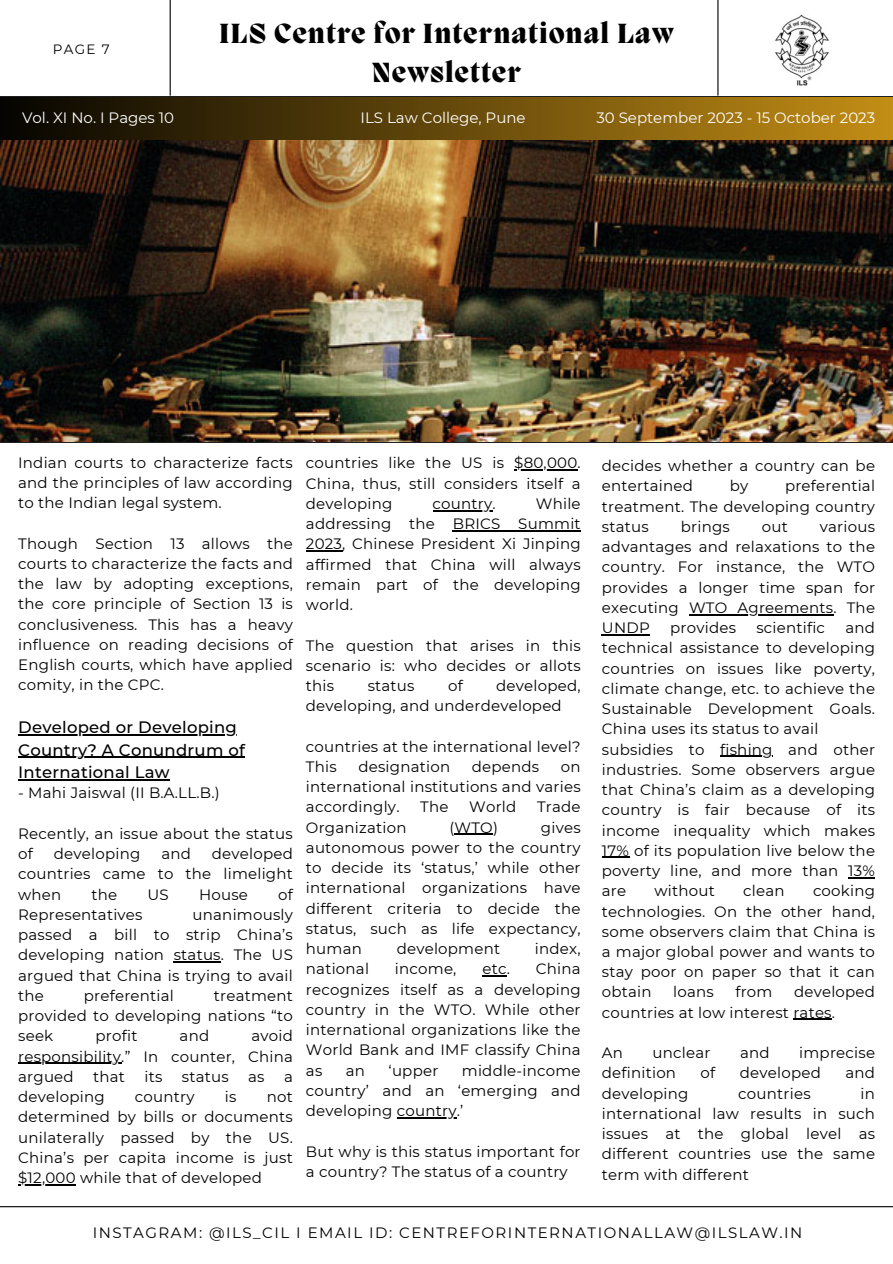
<style>
.page{position:relative;width:893px;height:1264px;background:#fff}
.page>*{position:absolute;margin:0;border:0;box-sizing:border-box;transform-origin:0 0}
.t1{font:800 28.5px/39.3px "Migra";letter-spacing:.04em;color:#000;text-align:center}
.t2{font:500 16.5px/22.5px "Montserrat";letter-spacing:.015em;color:#000}
.t3{font:15px/20.2px "Montserrat";letter-spacing:.015em;color:#000;text-align:justify}
.t4{font:15px "Montserrat";color:#fff}
.t5{font:15px "Montserrat";letter-spacing:.1em;color:#000}
.t6{font:13.5px "Montserrat";color:#000}
</style>
<div class="page">
<svg style="left:0;top:139px;width:892px;height:1px"></svg>
<hr style="left:0;top:96px;width:892px;height:1px;background:#000">
<hr style="left:170px;top:0;width:1px;height:96px;background:#000">
<hr style="left:717px;top:0;width:1px;height:96px;background:#000">
<hr style="left:0;top:140px;width:892px;height:1px;background:#000">
<hr style="left:0;top:1206px;width:892px;height:1px;background:#000">
<hr style="left:0;top:442px;width:892px;height:1px;background:#000">
<div style="left:0;top:97px;width:892px;height:42px;background:linear-gradient(to right,#050401,#c38d15)"></div>
<img style="left:774px;top:14px;width:55px;height:72px">
<img style="left:0;top:141px;width:892px;height:300px">
<hr style="left:514px;top:469px;width:63px;height:1px;background:#000">
<hr style="left:432px;top:510px;width:60px;height:1px;background:#000">
<hr style="left:453px;top:530px;width:128px;height:1px;background:#000">
<hr style="left:306px;top:550px;width:36px;height:1px;background:#000">
<hr style="left:454px;top:833px;width:39px;height:2px;background:#000">
<svg style="left:482px;top:975px;width:24px;height:1px"></svg>
<hr style="left:397px;top:1117px;width:59px;height:1px;background:#000">
<hr style="left:18px;top:734px;width:219px;height:1px;background:#000">
<hr style="left:18px;top:756px;width:227px;height:2px;background:#000">
<hr style="left:18px;top:779px;width:152px;height:1px;background:#000">
<hr style="left:174px;top:961px;width:47px;height:1px;background:#000">
<hr style="left:18px;top:1062px;width:103px;height:1px;background:#000">
<hr style="left:18px;top:1184px;width:58px;height:1px;background:#000">
<hr style="left:689px;top:614px;width:144px;height:1px;background:#000">
<hr style="left:602px;top:634px;width:48px;height:1px;background:#000">
<hr style="left:720px;top:755px;width:52px;height:1px;background:#000">
<hr style="left:602px;top:856px;width:27px;height:2px;background:#000">
<svg style="left:848px;top:877px;width:27px;height:1px"></svg>
<hr style="left:793px;top:1018px;width:38px;height:1px;background:#000">
<p class="t6" style="left:53px;top:41px;width:59px">PAGE 7</p>
<p class="t4" style="left:22px;top:108px;width:153px">Vol. XI No. I Pages 10</p>
<p class="t1" style="left:219px;top:16px;width:456px">ILS Centre for International Law<br>Newsletter</p>
<p class="t4" style="left:360px;top:108px;width:166px">ILS Law College, Pune</p>
<p class="t4" style="left:596px;top:108px;width:280px">30 September 2023 - 15 October 2023</p>
<p class="t3" style="left:18px;top:452px;width:276px">Indian courts to characterize facts and the principles of law according to the Indian legal system.</p>
<p class="t3" style="left:18px;top:533px;width:276px">Though Section 13 allows the courts to characterize the facts and the law by adopting exceptions, the core principle of Section 13 is conclusiveness. This has a heavy influence on reading decisions of English courts, which have applied comity, in the CPC.</p>
<p class="t2" style="left:18px;top:716px;width:228px">Developed or Developing<br>Country? A Conundrum of<br>International Law</p>
<p class="t3" style="left:18px;top:783px;width:203px">- Mahi Jaiswal (II B.A.LL.B.)</p>
<p class="t3" style="left:18px;top:823px;width:276px">Recently, an issue about the status of</p>
<p class="t3" style="left:18px;top:843px;width:276px;text-indent:194px">developed countries came to the limelight when</p>
<p class="t3" style="left:54px;top:843px;width:88px">developing</p>
<p class="t3" style="left:161px;top:843px;width:31px">and</p>
<p class="t3" style="left:92px;top:884px;width:27px">the</p>
<p class="t3" style="left:147px;top:884px;width:23px">US</p>
<p class="t3" style="left:199px;top:884px;width:50px">House</p>
<p class="t3" style="left:278px;top:884px;width:16px">of</p>
<p class="t3" style="left:18px;top:904px;width:126px">Representatives</p>
<p class="t3" style="left:18px;top:904px;width:276px;text-indent:174px">unanimously passed a bill to strip China’s developing nation status. The US argued that China is trying to avail the</p>
<p class="t3" style="left:84px;top:985px;width:91px">preferential</p>
<p class="t3" style="left:18px;top:985px;width:276px;text-indent:196px">treatment provided to developing nations “to seek</p>
<p class="t3" style="left:95px;top:1025px;width:43px">profit</p>
<p class="t3" style="left:180px;top:1025px;width:31px">and</p>
<p class="t3" style="left:18px;top:1025px;width:276px;text-indent:233px">avoid responsibility.” In counter, China argued</p>
<p class="t3" style="left:93px;top:1066px;width:33px">that</p>
<p class="t3" style="left:144px;top:1066px;width:19px">its</p>
<p class="t3" style="left:182px;top:1066px;width:48px">status</p>
<p class="t3" style="left:248px;top:1066px;width:18px">as</p>
<p class="t3" style="left:284px;top:1066px;width:10px">a</p>
<p class="t3" style="left:18px;top:1086px;width:88px">developing</p>
<p class="t3" style="left:135px;top:1086px;width:61px">country</p>
<p class="t3" style="left:225px;top:1086px;width:13px">is</p>
<p class="t3" style="left:18px;top:1086px;width:276px;text-indent:248px">not determined by bills or documents unilaterally passed by the US.<br>China’s per capita income is just $12,000 while that of developed</p>
<p class="t3" style="left:306px;top:453px;width:276px">countries like the US is $80,000.<br>China, thus, still considers itself a developing</p>
<p class="t3" style="left:306px;top:493px;width:276px;text-indent:230px">While addressing the BRICS Summit 2023, Chinese President Xi Jinping affirmed that China will always remain part of the developing world.</p>
<p class="t3" style="left:306px;top:635px;width:276px">The question that arises in this scenario is: who decides or allots this</p>
<p class="t3" style="left:432px;top:493px;width:65px">country.</p>
<p class="t3" style="left:367px;top:675px;width:48px">status</p>
<p class="t3" style="left:448px;top:675px;width:16px">of</p>
<p class="t3" style="left:306px;top:675px;width:276px;text-indent:190px">developed, developing, and underdeveloped</p>
<p class="t3" style="left:306px;top:736px;width:276px">countries at the international level?<br>This</p>
<p class="t3" style="left:358px;top:756px;width:93px">designation</p>
<p class="t3" style="left:472px;top:756px;width:69px">depends</p>
<p class="t3" style="left:306px;top:756px;width:276px;text-indent:255px">on international institutions and varies accordingly.</p>
<p class="t3" style="left:420px;top:797px;width:30px">The</p>
<p class="t3" style="left:469px;top:797px;width:49px">World</p>
<p class="t3" style="left:537px;top:797px;width:45px">Trade</p>
<p class="t3" style="left:306px;top:817px;width:276px;text-indent:235px">gives autonomous power to the country to decide its ‘status,’ while other international organizations have different criteria to decide the status, such as life expectancy, human</p>
<p class="t3" style="left:306px;top:817px;width:102px">Organization</p>
<p class="t3" style="left:449px;top:817px;width:50px">(WTO)</p>
<p class="t3" style="left:396px;top:938px;width:105px">development</p>
<p class="t3" style="left:535px;top:938px;width:47px">index,</p>
<p class="t3" style="left:306px;top:958px;width:276px;text-indent:230px">China recognizes itself as a developing country in the WTO. While other international organizations like the World Bank and IMF classify China as</p>
<p class="t3" style="left:306px;top:958px;width:65px">national</p>
<p class="t3" style="left:395px;top:958px;width:63px">income,</p>
<p class="t3" style="left:482px;top:958px;width:29px">etc.</p>
<p class="t3" style="left:306px;top:1060px;width:276px;text-indent:156px">middle-income country’ and an ‘emerging and developing country.’</p>
<p class="t3" style="left:306px;top:1141px;width:276px">But why is this status important for a country? The status of a country</p>
<p class="t3" style="left:346px;top:1060px;width:21px">an</p>
<p class="t3" style="left:388px;top:1060px;width:51px">‘upper</p>
<p class="t3" style="left:602px;top:455px;width:274px">decides whether a country can be entertained</p>
<p class="t3" style="left:602px;top:476px;width:274px;text-indent:183px">preferential treatment. The developing country status</p>
<p class="t3" style="left:729px;top:476px;width:20px">by</p>
<p class="t3" style="left:602px;top:516px;width:274px;text-indent:218px">various advantages and relaxations to the country. For instance, the WTO provides a longer time span for executing WTO Agreements. The UNDP</p>
<p class="t3" style="left:680px;top:516px;width:51px">brings</p>
<p class="t3" style="left:761px;top:516px;width:28px">out</p>
<p class="t3" style="left:670px;top:617px;width:67px">provides</p>
<p class="t3" style="left:756px;top:617px;width:70px">scientific</p>
<p class="t3" style="left:602px;top:617px;width:274px;text-indent:243px">and technical assistance to developing countries on issues like poverty, climate change, etc. to achieve the Sustainable Development Goals.<br>China uses its status to avail</p>
<p class="t3" style="left:602px;top:739px;width:274px">subsidies to fishing and other industries. Some observers argue that China’s claim as a developing country is fair because of its income inequality which makes 17% of its population live below the poverty line, and more than 13% are</p>
<p class="t3" style="left:602px;top:880px;width:274px;text-indent:211px">cooking technologies. On the other hand, some observers claim that China is a major global power and wants to stay poor on paper so that it can obtain</p>
<p class="t3" style="left:654px;top:880px;width:62px">without</p>
<p class="t3" style="left:743px;top:880px;width:43px">clean</p>
<p class="t3" style="left:673px;top:981px;width:42px">loans</p>
<p class="t3" style="left:735px;top:981px;width:39px">from</p>
<p class="t3" style="left:602px;top:981px;width:274px;text-indent:192px">developed countries at low interest rates.</p>
<p class="t3" style="left:602px;top:1042px;width:23px">An</p>
<p class="t3" style="left:652px;top:1042px;width:59px">unclear</p>
<p class="t3" style="left:740px;top:1042px;width:31px">and</p>
<p class="t3" style="left:799px;top:1042px;width:77px">imprecise</p>
<p class="t3" style="left:602px;top:1062px;width:76px">definition</p>
<p class="t3" style="left:700px;top:1062px;width:16px">of</p>
<p class="t3" style="left:739px;top:1062px;width:82px">developed</p>
<p class="t3" style="left:845px;top:1062px;width:31px">and</p>
<p class="t3" style="left:602px;top:1083px;width:88px">developing</p>
<p class="t3" style="left:738px;top:1083px;width:74px">countries</p>
<p class="t3" style="left:602px;top:1083px;width:274px;text-indent:259px">in international law results in such issues at the global level as different countries use the same term with different</p>
<p class="t5" style="left:93px;top:1223px;width:711px">INSTAGRAM: @ILS_CIL I EMAIL ID: CENTREFORINTERNATIONALLAW@ILSLAW.IN</p>
</div>
